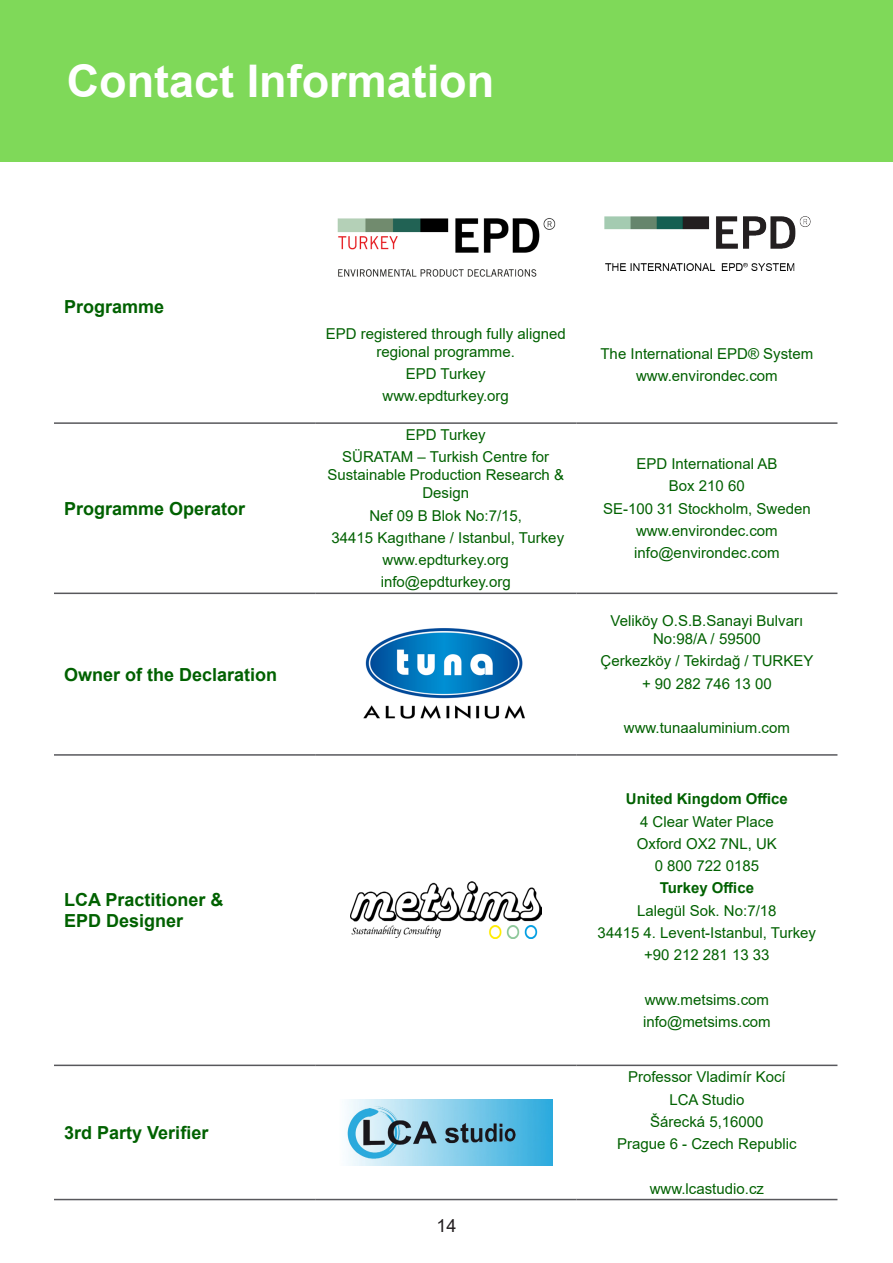
<style>
.page{position:relative;width:893px;height:1263px;background:#fff}
.page>*{position:absolute;margin:0;border:0;box-sizing:border-box;transform-origin:0 0}
.Page_Header{font:700 45px "Arial";color:#fff}
.t1{font:700 18px "Arial";color:#006100}
.t2{font:18px "Arial";color:#231f20}
.Kunye{font:15px/18px "Arial";color:#006100;text-align:center}
.Kunye-2{font:700 15px "Arial";color:#006100}
</style>
<div class="page">
<div style="left:0;top:0;width:893px;height:162px;background:#7fd959"></div>
<hr style="left:54px;top:422px;width:261px;height:2px;background:#58585c">
<hr style="left:315px;top:422px;width:261px;height:2px;background:#58585c">
<hr style="left:576px;top:422px;width:261px;height:2px;background:#58585c">
<hr style="left:54px;top:593px;width:261px;height:1px;background:#58585c">
<hr style="left:315px;top:593px;width:261px;height:1px;background:#58585c">
<hr style="left:576px;top:593px;width:261px;height:1px;background:#58585c">
<hr style="left:54px;top:754px;width:261px;height:2px;background:#58585c">
<hr style="left:315px;top:754px;width:261px;height:2px;background:#58585c">
<hr style="left:576px;top:754px;width:261px;height:2px;background:#58585c">
<hr style="left:54px;top:1064px;width:261px;height:2px;background:#58585c">
<hr style="left:315px;top:1064px;width:261px;height:2px;background:#58585c">
<hr style="left:576px;top:1064px;width:261px;height:2px;background:#58585c">
<hr style="left:54px;top:1199px;width:261px;height:1px;background:#58585c">
<hr style="left:315px;top:1199px;width:261px;height:1px;background:#58585c">
<hr style="left:576px;top:1199px;width:261px;height:1px;background:#58585c">
<img style="left:337px;top:218px;width:219px;height:59px">
<img style="left:604px;top:216px;width:207px;height:55px">
<img style="left:363px;top:628px;width:162px;height:91px">
<img style="left:350px;top:882px;width:191px;height:56px">
<img style="left:346px;top:1099px;width:206px;height:66px">
<p class="Page_Header" style="left:67px;top:50px;width:429px">Contact Information</p>
<p class="t1" style="left:64px;top:294px;width:102px">Programme</p>
<p class="t1" style="left:64px;top:496px;width:183px">Programme Operator</p>
<p class="t1" style="left:64px;top:662px;width:215px">Owner of the Declaration</p>
<p class="t1" style="left:64px;top:887px;width:161px">LCA Practitioner &amp;</p>
<p class="t1" style="left:64px;top:908px;width:121px">EPD Designer</p>
<p class="t1" style="left:64px;top:1120px;width:146px">3rd Party Verifier</p>
<p class="Kunye" style="left:326px;top:324px;width:242px">EPD registered through fully aligned regional programme.</p>
<p class="Kunye" style="left:406px;top:365px;width:82px">EPD Turkey</p>
<p class="Kunye" style="left:382px;top:387px;width:128px">www.epdturkey.org</p>
<p class="Kunye" style="left:406px;top:426px;width:82px">EPD Turkey</p>
<p class="Kunye" style="left:327px;top:448px;width:238px">SÜRATAM – Turkish Centre for<br>Sustainable Production Research &amp;<br>Design</p>
<p class="Kunye" style="left:369px;top:506px;width:154px">Nef 09 B Blok No:7/15,</p>
<p class="Kunye" style="left:331px;top:528px;width:234px">34415 Kagıthane / Istanbul, Turkey</p>
<p class="Kunye" style="left:382px;top:551px;width:128px">www.epdturkey.org</p>
<p class="Kunye" style="left:381px;top:573px;width:132px">info@epdturkey.org</p>
<p class="t2" style="left:436px;top:1213px;width:22px">14</p>
<p class="Kunye" style="left:600px;top:345px;width:214px">The International EPD® System</p>
<p class="Kunye" style="left:636px;top:367px;width:143px">www.environdec.com</p>
<p class="Kunye" style="left:636px;top:455px;width:142px">EPD International AB</p>
<p class="Kunye" style="left:669px;top:477px;width:77px">Box 210 60</p>
<p class="Kunye" style="left:603px;top:499px;width:209px">SE-100 31 Stockholm, Sweden</p>
<p class="Kunye" style="left:636px;top:522px;width:143px">www.environdec.com</p>
<p class="Kunye" style="left:634px;top:544px;width:147px">info@environdec.com</p>
<p class="Kunye" style="left:611px;top:612px;width:194px">Veliköy O.S.B.Sanayi Bulvarı<br>No:98/A / 59500</p>
<p class="Kunye" style="left:601px;top:652px;width:214px">Çerkezköy / Tekirdağ / TURKEY</p>
<p class="Kunye" style="left:642px;top:674px;width:131px">+ 90 282 746 13 00</p>
<p class="Kunye" style="left:624px;top:719px;width:167px">www.tunaaluminium.com</p>
<p class="Kunye-2" style="left:626px;top:788px;width:164px">United Kingdom Office</p>
<p class="Kunye" style="left:640px;top:812px;width:135px">4 Clear Water Place</p>
<p class="Kunye" style="left:637px;top:834px;width:142px">Oxford OX2 7NL, UK</p>
<p class="Kunye" style="left:655px;top:857px;width:106px">0 800 722 0185</p>
<p class="Kunye-2" style="left:660px;top:877px;width:96px">Turkey Office</p>
<p class="Kunye" style="left:637px;top:901px;width:141px">Lalegül Sok. No:7/18</p>
<p class="Kunye" style="left:598px;top:923px;width:220px">34415 4. Levent-Istanbul, Turkey</p>
<p class="Kunye" style="left:644px;top:946px;width:127px">+90 212 281 13 33</p>
<p class="Kunye" style="left:645px;top:990px;width:126px">www.metsims.com</p>
<p class="Kunye" style="left:643px;top:1012px;width:129px">info@metsims.com</p>
<p class="Kunye" style="left:628px;top:1068px;width:159px">Professor Vladimír Kocí</p>
<p class="Kunye" style="left:669px;top:1090px;width:77px">LCA Studio</p>
<p class="Kunye" style="left:650px;top:1112px;width:115px">Šárecká 5,16000</p>
<p class="Kunye" style="left:617px;top:1135px;width:181px">Prague 6 - Czech Republic</p>
<p class="Kunye" style="left:650px;top:1179px;width:116px">www.lcastudio.cz</p>
</div>
